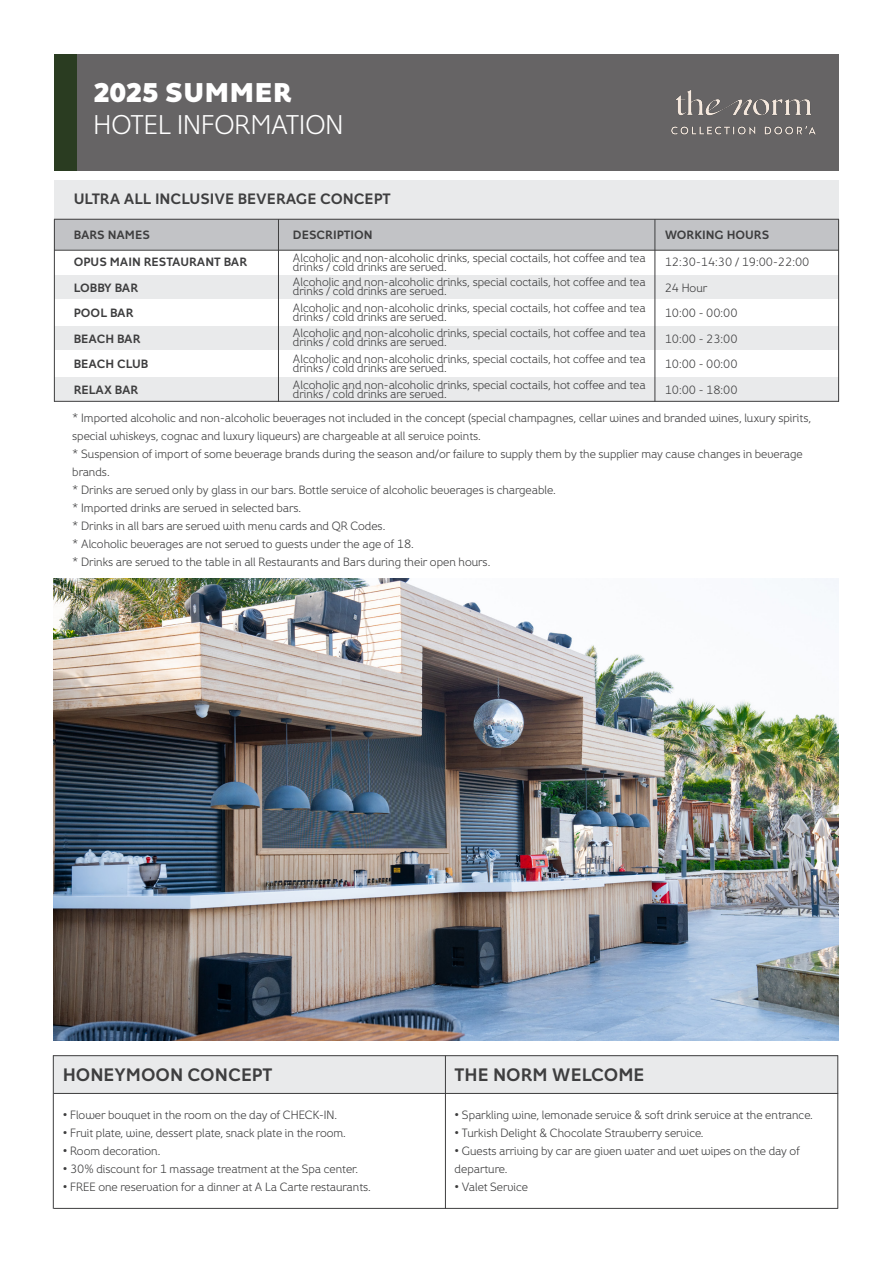
<style>
.page{position:relative;width:893px;height:1263px;background:#fff}
.page>*{position:absolute;margin:0;border:0;box-sizing:border-box;transform-origin:0 0}
.t1{font:27px "Fox Grotesque Pro Lt";color:#fff}
.t2{font:800 27px "Fox Grotesque Pro";color:#fff}
.t3{font:700 18px "Fox Grotesque Pro";color:#3e3e3f}
.t4{font:700 15px "Fox Grotesque Pro";color:#3e3e3f}
.t5{font:12px/9px "Fox Grotesque Pro Lt";color:#3e3e3f}
.t6{font:700 12px "Fox Grotesque Pro";color:#3e3e3f}
</style>
<div class="page">
<div style="left:54px;top:275px;width:785px;height:24px;background:#e9eaeb"></div>
<div style="left:54px;top:326px;width:785px;height:24px;background:#e9eaeb"></div>
<div style="left:54px;top:377px;width:785px;height:24px;background:#e9eaeb"></div>
<div style="left:54px;top:181px;width:785px;height:38px;background:#e9eaeb"></div>
<div style="left:54px;top:220px;width:785px;height:30px;background:#c2c3c6"></div>
<hr style="left:278px;top:219px;width:1px;height:183px;background:#3e3e3f">
<hr style="left:54px;top:219px;width:1px;height:183px;background:#3e3e3f">
<hr style="left:654px;top:219px;width:1px;height:183px;background:#3e3e3f">
<hr style="left:838px;top:219px;width:1px;height:183px;background:#3e3e3f">
<hr style="left:54px;top:219px;width:785px;height:1px;background:#3e3e3f">
<hr style="left:54px;top:401px;width:785px;height:1px;background:#3e3e3f">
<hr style="left:54px;top:250px;width:785px;height:1px;background:#3e3e3f">
<div style="left:77px;top:54px;width:762px;height:116px;background:#666465"></div>
<div style="left:54px;top:54px;width:23px;height:116px;background:#2a3c21"></div>
<div style="left:53px;top:1056px;width:785px;height:38px;background:#e9eaeb"></div>
<hr style="left:445px;top:1055px;width:1px;height:154px;background:#3e3e3f">
<hr style="left:54px;top:1208px;width:784px;height:1px;background:#3e3e3f">
<hr style="left:54px;top:1093px;width:784px;height:1px;background:#3e3e3f">
<hr style="left:53px;top:1055px;width:785px;height:1px;background:#3e3e3f">
<hr style="left:53px;top:1055px;width:1px;height:154px;background:#3e3e3f">
<hr style="left:837px;top:1055px;width:1px;height:153px;background:#3e3e3f">
<img style="left:54px;top:578px;width:784px;height:462px">
<img style="left:671px;top:90px;width:145px;height:45px">
<p class="t2" style="left:94px;top:75px;width:200px">2025 SUMMER</p>
<p class="t1" style="left:94px;top:109px;width:251px">HOTEL INFORMATION</p>
<p class="t4" style="left:74px;top:189px;width:318px">ULTRA ALL INCLUSIVE BEVERAGE CONCEPT</p>
<p class="t6" style="left:74px;top:227px;width:78px">BARS NAMES</p>
<p class="t6" style="left:293px;top:227px;width:81px">DESCRIPTION</p>
<p class="t6" style="left:665px;top:227px;width:106px">WORKING HOURS</p>
<p class="t5" style="left:293px;top:253px;width:354px">Alcoholic and non-alcoholic drinks, special coctails, hot coffee and tea drinks / cold drinks are served.</p>
<p class="t5" style="left:293px;top:278px;width:354px">Alcoholic and non-alcoholic drinks, special coctails, hot coffee and tea drinks / cold drinks are served.</p>
<p class="t5" style="left:293px;top:303px;width:354px">Alcoholic and non-alcoholic drinks, special coctails, hot coffee and tea drinks / cold drinks are served.</p>
<p class="t5" style="left:293px;top:328px;width:354px">Alcoholic and non-alcoholic drinks, special coctails, hot coffee and tea drinks / cold drinks are served.</p>
<p class="t5" style="left:293px;top:355px;width:354px">Alcoholic and non-alcoholic drinks, special coctails, hot coffee and tea drinks / cold drinks are served.</p>
<p class="t5" style="left:293px;top:381px;width:354px">Alcoholic and non-alcoholic drinks, special coctails, hot coffee and tea drinks / cold drinks are served.</p>
<p class="t5" style="left:665px;top:258px;width:146px">12:30-14:30 / 19:00-22:00</p>
<p class="t5" style="left:665px;top:283px;width:44px">24 Hour</p>
<p class="t5" style="left:665px;top:309px;width:74px">10:00 - 00:00</p>
<p class="t5" style="left:665px;top:334px;width:74px">10:00 - 23:00</p>
<p class="t5" style="left:665px;top:360px;width:74px">10:00 - 00:00</p>
<p class="t5" style="left:665px;top:385px;width:74px">10:00 - 18:00</p>
<p class="t6" style="left:74px;top:255px;width:175px">OPUS MAIN RESTAURANT BAR</p>
<p class="t6" style="left:74px;top:280px;width:66px">LOBBY BAR</p>
<p class="t6" style="left:74px;top:306px;width:61px">POOL BAR</p>
<p class="t6" style="left:74px;top:331px;width:68px">BEACH BAR</p>
<p class="t6" style="left:74px;top:357px;width:76px">BEACH CLUB</p>
<p class="t6" style="left:74px;top:382px;width:66px">RELAX BAR</p>
<p class="t5" style="left:72px;top:409px;width:740px;line-height:18px">* Imported alcoholic and non-alcoholic beverages not included in the concept (special champagnes, cellar wines and branded wines, luxury spirits, special whiskeys, cognac and luxury liqueurs) are chargeable at all service points.</p>
<p class="t5" style="left:72px;top:445px;width:732px;line-height:18px">* Suspension of import of some beverage brands during the season and/or failure to supply them by the supplier may cause changes in beverage brands.</p>
<p class="t5" style="left:72px;top:485px;width:485px">* Drinks are served only by glass in our bars. Bottle service of alcoholic beverages is chargeable.</p>
<p class="t5" style="left:72px;top:503px;width:230px">* Imported drinks are served in selected bars.</p>
<p class="t5" style="left:72px;top:521px;width:315px">* Drinks in all bars are served with menu cards and QR Codes.</p>
<p class="t5" style="left:72px;top:539px;width:343px">* Alcoholic beverages are not served to guests under the age of 18.</p>
<p class="t5" style="left:72px;top:557px;width:420px">* Drinks are served to the table in all Restaurants and Bars during their open hours.</p>
<p class="t3" style="left:63px;top:1064px;width:211px">HONEYMOON CONCEPT</p>
<p class="t3" style="left:455px;top:1064px;width:191px">THE NORM WELCOME</p>
<p class="t5" style="left:63px;top:1110px;width:276px">• Flower bouquet in the room on the day of CHECK-IN.</p>
<p class="t5" style="left:63px;top:1128px;width:285px">• Fruit plate, wine, dessert plate, snack plate in the room.</p>
<p class="t5" style="left:63px;top:1146px;width:99px">• Room decoration.</p>
<p class="t5" style="left:63px;top:1164px;width:297px">• 30% discount for 1 massage treatment at the Spa center.</p>
<p class="t5" style="left:63px;top:1182px;width:310px">• FREE one reservation for a dinner at A La Carte restaurants.</p>
<p class="t5" style="left:455px;top:1110px;width:360px">• Sparkling wine, lemonade service &amp; soft drink service at the entrance.</p>
<p class="t5" style="left:455px;top:1128px;width:250px">• Turkish Delight &amp; Chocolate Strawberry service.</p>
<p class="t5" style="left:455px;top:1146px;width:347px">• Guests arriving by car are given water and wet wipes on the day of</p>
<p class="t5" style="left:455px;top:1164px;width:54px">departure.</p>
<p class="t5" style="left:455px;top:1182px;width:75px">• Valet Service</p>
</div>
